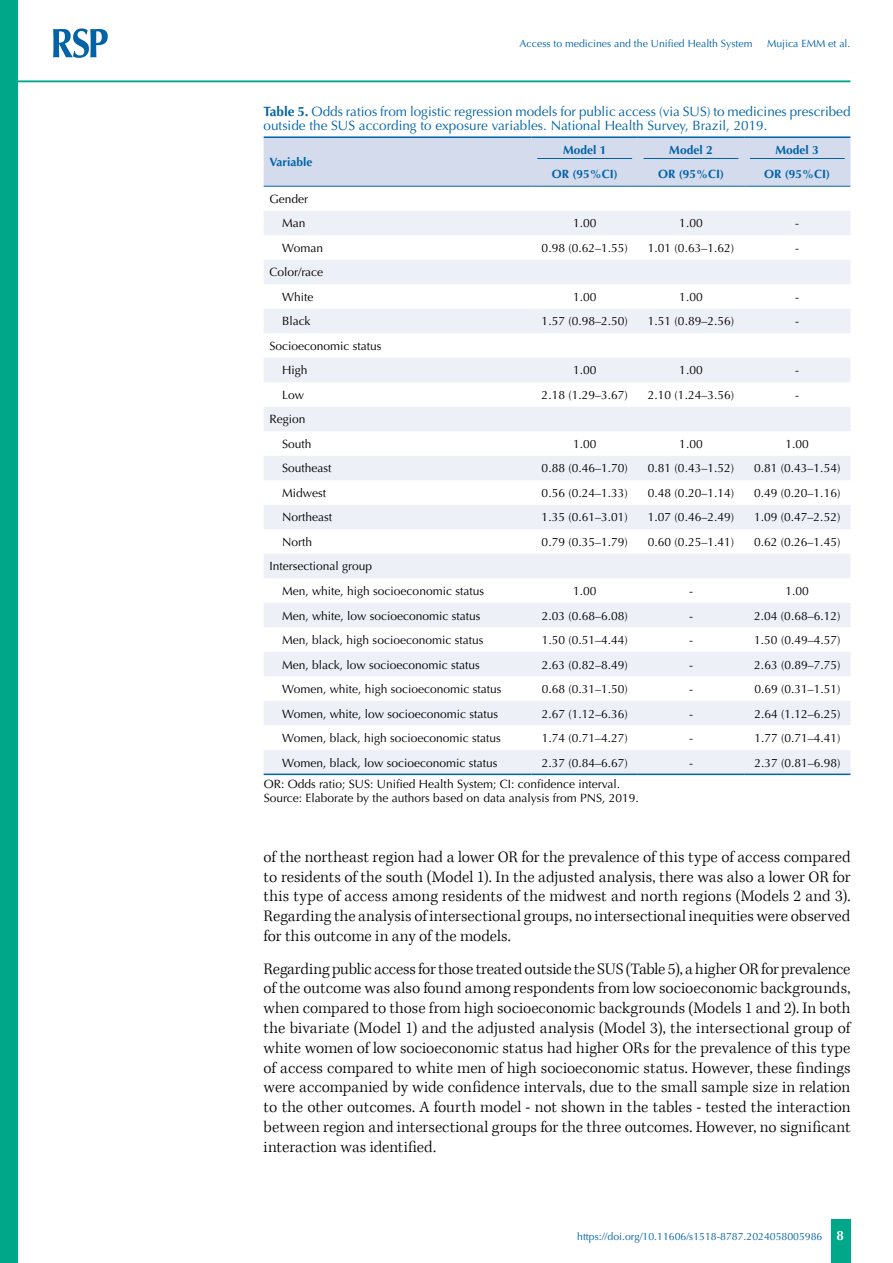
<style>
.page{position:relative;width:893px;height:1263px;background:#fff}
.page>*{position:absolute;margin:0;border:0;box-sizing:border-box;transform-origin:0 0}
.t1{font:300 16.5px/19.8px "Kepler Std";color:#000;text-align:justify}
.t2{font:13.5px/14.2px "Optima LT Std";color:#0063a7}
.t3{font:700 13.5px "Optima LT Std";color:#fff}
.t4{font:12px/24.5px "Optima LT Std";color:#000}
.t5{font:700 12px "Optima LT Std";color:#0063a7}
.t6{font:10.5px "Optima LT Std";color:#0063a7}
.s1{font-weight:700}
</style>
<div class="page">
<div style="left:831px;top:1220px;width:20px;height:43px;background:#00a788"></div>
<div style="left:0;top:0;width:18px;height:1263px;background:#00a788"></div>
<svg style="left:53px;top:28px;width:55px;height:30px"></svg>
<hr style="left:18px;top:80px;width:832px;height:2px;background:#00a788">
<div style="left:264px;top:138px;width:586px;height:48px;background:#d4dbec"></div>
<svg style="left:264px;top:211px;width:586px;height:562px;fill:#eef0f7"></svg>
<hr style="left:264px;top:136px;width:267px;height:2px;background:#0063a7">
<hr style="left:531px;top:136px;width:107px;height:2px;background:#0063a7">
<hr style="left:638px;top:136px;width:106px;height:2px;background:#0063a7">
<hr style="left:744px;top:136px;width:106px;height:2px;background:#0063a7">
<hr style="left:264px;top:186px;width:267px;height:1px;background:#0063a7">
<hr style="left:531px;top:186px;width:107px;height:1px;background:#0063a7">
<hr style="left:638px;top:186px;width:106px;height:1px;background:#0063a7">
<hr style="left:744px;top:186px;width:106px;height:1px;background:#0063a7">
<hr style="left:264px;top:773px;width:267px;height:2px;background:#0063a7">
<hr style="left:531px;top:773px;width:107px;height:2px;background:#0063a7">
<hr style="left:638px;top:773px;width:106px;height:2px;background:#0063a7">
<hr style="left:744px;top:773px;width:106px;height:2px;background:#0063a7">
<hr style="left:537px;top:158px;width:95px;height:1px;background:#0063a7">
<hr style="left:644px;top:158px;width:94px;height:1px;background:#0063a7">
<hr style="left:750px;top:158px;width:95px;height:1px;background:#0063a7">
<p class="t6" style="left:520px;top:37px;width:234px">Access to medicines and the Unified Health System</p>
<p class="t6" style="left:767px;top:37px;width:85px">Mujica EMM et al.</p>
<p class="t2" style="left:264px;top:105px;width:588px"><span class="s1">Table 5.</span> Odds ratios from logistic regression models for public access (via SUS) to medicines prescribed outside the SUS according to exposure variables. National Health Survey, Brazil, 2019.</p>
<p class="t5" style="left:269px;top:155px;width:45px">Variable</p>
<p class="t5" style="left:563px;top:143px;width:45px">Model 1</p>
<p class="t5" style="left:669px;top:143px;width:45px">Model 2</p>
<p class="t5" style="left:776px;top:143px;width:45px">Model 3</p>
<p class="t5" style="left:552px;top:167px;width:67px">OR (95%CI)</p>
<p class="t5" style="left:658px;top:167px;width:67px">OR (95%CI)</p>
<p class="t5" style="left:764px;top:167px;width:67px">OR (95%CI)</p>
<p class="t4" style="left:269px;top:187px;width:40px;text-align:right">Gender<br>Man</p>
<p class="t4" style="left:573px;top:211px;width:25px">1.00</p>
<p class="t4" style="left:679px;top:211px;width:25px">1.00</p>
<p class="t4" style="left:795px;top:211px;width:5px">-</p>
<p class="t4" style="left:282px;top:236px;width:42px">Woman</p>
<p class="t4" style="left:542px;top:236px;width:88px">0.98 (0.62–1.55)</p>
<p class="t4" style="left:648px;top:236px;width:88px">1.01 (0.63–1.62)</p>
<p class="t4" style="left:795px;top:236px;width:5px">-</p>
<p class="t4" style="left:269px;top:260px;width:55px;text-align:center">Color/race<br>White</p>
<p class="t4" style="left:573px;top:285px;width:25px">1.00</p>
<p class="t4" style="left:679px;top:285px;width:25px">1.00</p>
<p class="t4" style="left:795px;top:285px;width:5px">-</p>
<p class="t4" style="left:282px;top:309px;width:30px">Black</p>
<p class="t4" style="left:542px;top:309px;width:88px">1.57 (0.98–2.50)</p>
<p class="t4" style="left:648px;top:309px;width:88px">1.51 (0.89–2.56)</p>
<p class="t4" style="left:795px;top:309px;width:5px">-</p>
<p class="t4" style="left:282px;top:334px;width:101px;text-indent:-13px">Socioeconomic status<br>High</p>
<p class="t4" style="left:573px;top:358px;width:25px">1.00</p>
<p class="t4" style="left:679px;top:358px;width:25px">1.00</p>
<p class="t4" style="left:795px;top:358px;width:5px">-</p>
<p class="t4" style="left:282px;top:383px;width:23px">Low</p>
<p class="t4" style="left:542px;top:383px;width:88px">2.18 (1.29–3.67)</p>
<p class="t4" style="left:648px;top:383px;width:88px">2.10 (1.24–3.56)</p>
<p class="t4" style="left:795px;top:383px;width:5px">-</p>
<p class="t4" style="left:282px;top:407px;width:31px;text-indent:-13px">Region<br>South</p>
<p class="t4" style="left:573px;top:432px;width:25px">1.00</p>
<p class="t4" style="left:679px;top:432px;width:25px">1.00</p>
<p class="t4" style="left:786px;top:432px;width:25px">1.00</p>
<p class="t4" style="left:282px;top:456px;width:51px">Southeast</p>
<p class="t4" style="left:542px;top:456px;width:88px">0.88 (0.46–1.70)</p>
<p class="t4" style="left:648px;top:456px;width:88px">0.81 (0.43–1.52)</p>
<p class="t4" style="left:754px;top:456px;width:88px">0.81 (0.43–1.54)</p>
<p class="t4" style="left:282px;top:481px;width:45px">Midwest</p>
<p class="t4" style="left:542px;top:481px;width:88px">0.56 (0.24–1.33)</p>
<p class="t4" style="left:648px;top:481px;width:88px">0.48 (0.20–1.14)</p>
<p class="t4" style="left:754px;top:481px;width:88px">0.49 (0.20–1.16)</p>
<p class="t4" style="left:282px;top:505px;width:52px">Northeast</p>
<p class="t4" style="left:542px;top:505px;width:88px">1.35 (0.61–3.01)</p>
<p class="t4" style="left:648px;top:505px;width:88px">1.07 (0.46–2.49)</p>
<p class="t4" style="left:754px;top:505px;width:88px">1.09 (0.47–2.52)</p>
<p class="t4" style="left:282px;top:530px;width:32px">North</p>
<p class="t4" style="left:542px;top:530px;width:88px">0.79 (0.35–1.79)</p>
<p class="t4" style="left:648px;top:530px;width:88px">0.60 (0.25–1.41)</p>
<p class="t4" style="left:754px;top:530px;width:88px">0.62 (0.26–1.45)</p>
<p class="t4" style="left:282px;top:554px;width:203px;text-indent:-13px">Intersectional group<br>Men, white, high socioeconomic status</p>
<p class="t4" style="left:573px;top:579px;width:25px">1.00</p>
<p class="t4" style="left:689px;top:579px;width:5px">-</p>
<p class="t4" style="left:786px;top:579px;width:25px">1.00</p>
<p class="t4" style="left:282px;top:603px;width:200px">Men, white, low socioeconomic status</p>
<p class="t4" style="left:542px;top:603px;width:88px">2.03 (0.68–6.08)</p>
<p class="t4" style="left:689px;top:603px;width:5px">-</p>
<p class="t4" style="left:754px;top:603px;width:88px">2.04 (0.68–6.12)</p>
<p class="t4" style="left:282px;top:628px;width:203px">Men, black, high socioeconomic status</p>
<p class="t4" style="left:542px;top:628px;width:88px">1.50 (0.51–4.44)</p>
<p class="t4" style="left:689px;top:628px;width:5px">-</p>
<p class="t4" style="left:754px;top:628px;width:88px">1.50 (0.49–4.57)</p>
<p class="t4" style="left:282px;top:652px;width:199px">Men, black, low socioeconomic status</p>
<p class="t4" style="left:542px;top:652px;width:88px">2.63 (0.82–8.49)</p>
<p class="t4" style="left:689px;top:652px;width:5px">-</p>
<p class="t4" style="left:754px;top:652px;width:88px">2.63 (0.89–7.75)</p>
<p class="t4" style="left:282px;top:677px;width:221px">Women, white, high socioeconomic status</p>
<p class="t4" style="left:542px;top:677px;width:88px">0.68 (0.31–1.50)</p>
<p class="t4" style="left:689px;top:677px;width:5px">-</p>
<p class="t4" style="left:754px;top:677px;width:88px">0.69 (0.31–1.51)</p>
<p class="t4" style="left:282px;top:701px;width:217px">Women, white, low socioeconomic status</p>
<p class="t4" style="left:542px;top:701px;width:88px">2.67 (1.12–6.36)</p>
<p class="t4" style="left:689px;top:701px;width:5px">-</p>
<p class="t4" style="left:754px;top:701px;width:88px">2.64 (1.12–6.25)</p>
<p class="t4" style="left:282px;top:726px;width:220px">Women, black, high socioeconomic status</p>
<p class="t4" style="left:542px;top:726px;width:88px">1.74 (0.71–4.27)</p>
<p class="t4" style="left:689px;top:726px;width:5px">-</p>
<p class="t4" style="left:754px;top:726px;width:88px">1.77 (0.71–4.41)</p>
<p class="t4" style="left:282px;top:750px;width:217px">Women, black, low socioeconomic status</p>
<p class="t4" style="left:542px;top:750px;width:88px">2.37 (0.84–6.67)</p>
<p class="t4" style="left:689px;top:750px;width:5px">-</p>
<p class="t4" style="left:754px;top:750px;width:88px">2.37 (0.81–6.98)</p>
<p class="t4" style="left:264px;top:777px;width:376px;line-height:14.4px">OR: Odds ratio; SUS: Unified Health System; CI: confidence interval.<br>Source: Elaborate by the authors based on data analysis from PNS, 2019.</p>
<p class="t1" style="left:264px;top:847px;width:588px">of the northeast region had a lower OR for the prevalence of this type of access compared to residents of the south (Model 1). In the adjusted analysis, there was also a lower OR for this type of access among residents of the midwest and north regions (Models 2 and 3).<br>Regarding the analysis of intersectional groups, no intersectional inequities were observed for this outcome in any of the models.</p>
<p class="t1" style="left:264px;top:959px;width:588px">Regarding public access for those treated outside the SUS (Table 5), a higher OR for prevalence of the outcome was also found among respondents from low socioeconomic backgrounds, when compared to those from high socioeconomic backgrounds (Models 1 and 2). In both the bivariate (Model 1) and the adjusted analysis (Model 3), the intersectional group of white women of low socioeconomic status had higher ORs for the prevalence of this type of access compared to white men of high socioeconomic status. However, these findings were accompanied by wide confidence intervals, due to the small sample size in relation to the other outcomes. A fourth model - not shown in the tables - tested the interaction between region and intersectional groups for the three outcomes. However, no significant interaction was identified.</p>
<p class="t6" style="left:577px;top:1230px;width:247px">https://doi.org/10.11606/s1518-8787.2024058005986</p>
<p class="t3" style="left:836px;top:1227px;width:9px">8</p>
</div>
